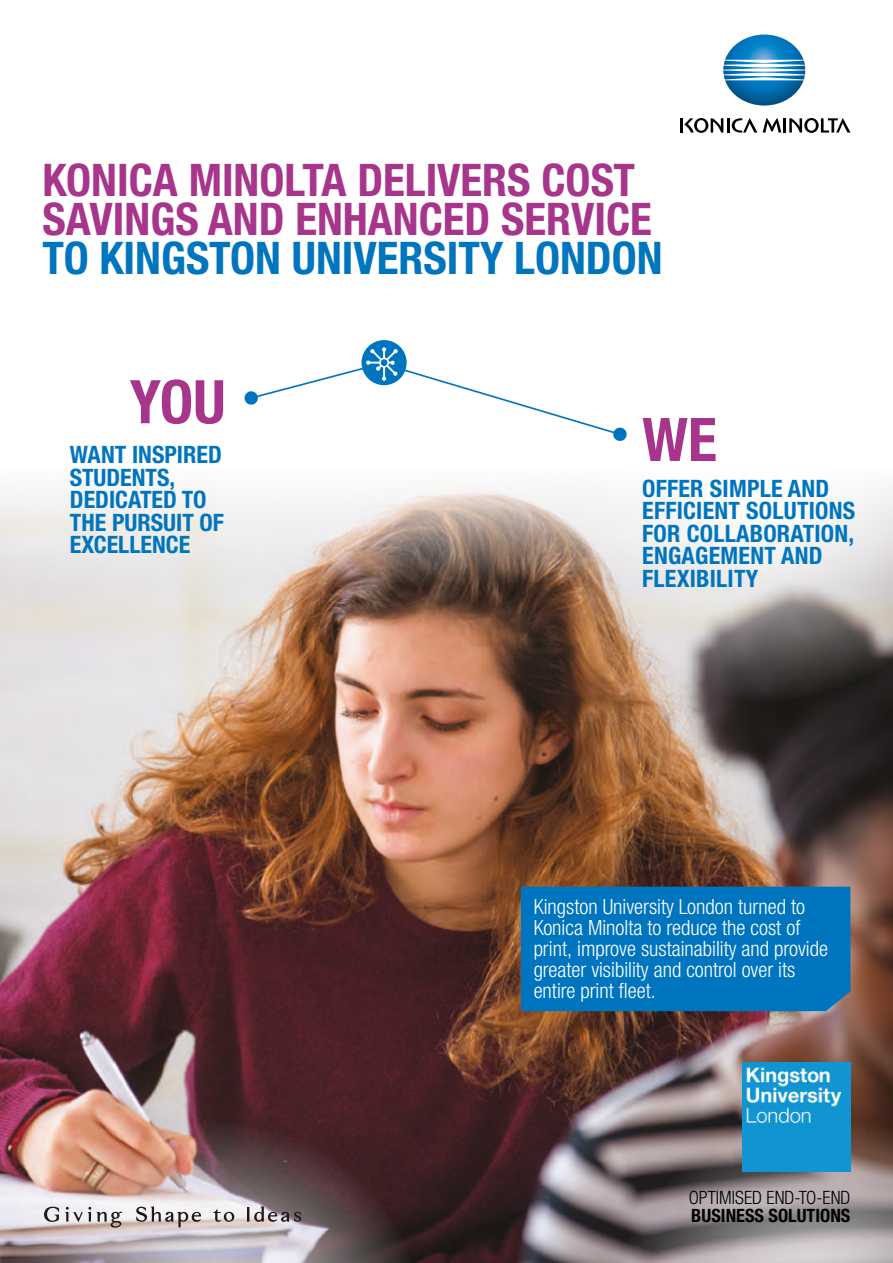
<style>
.page{position:relative;width:893px;height:1263px;background:#fff}
.page>*{position:absolute;margin:0;border:0;box-sizing:border-box;transform-origin:0 0}
.t1{font:700 condensed 60.15px "Helvetica Neue LTW1 G";color:#a7358b}
.t2{font:700 condensed 45px/39px "Helvetica Neue LTW1 G";color:#a7358b}
.t3{font:700 condensed 45px "Helvetica Neue LTW1 G";color:#0075bf}
.t4{font:700 condensed 24px/22.5px "Helvetica Neue LTW1 G";letter-spacing:.01em;color:#0075bf}
.t5{font:300 condensed 21px/21px "Helvetica Neue LTW1 G";color:#fff}
.t6{font:300 condensed 18.3px "Helvetica Neue LTW1 G";color:#000}
.t7{font:700 condensed 18.3px "Helvetica Neue LTW1 G";color:#000}
</style>
<div class="page">
<img style="left:0;top:583px;width:893px;height:680px">
<svg style="left:0;top:488px;width:552px;height:95px"></svg>
<svg style="left:552px;top:490px;width:341px;height:212px"></svg>
<img style="left:0;top:1120px;width:426px;height:143px">
<svg style="left:606px;top:1116px;width:287px;height:147px;background:#8a8182"></svg>
<div style="left:362px;top:340px;width:45px;height:45px;background:#0075bf;border-radius:50%"></div>
<svg style="left:244px;top:347px;width:383px;height:94px"></svg>
<div style="left:521px;top:887px;width:329px;height:124px;background:#0075bf"></div>
<img style="left:742px;top:1063px;width:108px;height:108px">
<svg style="left:136px;top:1206px;width:65px;height:21px"></svg>
<svg style="left:247px;top:1206px;width:54px;height:16px"></svg>
<svg style="left:44px;top:1207px;width:15px;height:15px"></svg>
<svg style="left:65px;top:1207px;width:57px;height:20px"></svg>
<svg style="left:213px;top:1209px;width:21px;height:13px"></svg>
<img style="left:723px;top:35px;width:82px;height:71px">
<hr style="left:680px;top:118px;width:3px;height:15px;background:#000">
<hr style="left:783px;top:118px;width:3px;height:15px;background:#000">
<svg style="left:684px;top:118px;width:73px;height:15px"></svg>
<svg style="left:789px;top:118px;width:61px;height:15px"></svg>
<svg style="left:763px;top:118px;width:18px;height:15px"></svg>
<h2 class="t2" style="left:43px;top:161px;width:611px">KONICA MINOLTA DELIVERS COST<br>SAVINGS AND ENHANCED SERVICE</h2>
<h2 class="t3" style="left:43px;top:231px;width:622px">TO KINGSTON UNIVERSITY LONDON</h2>
<h1 class="t1" style="left:130px;top:366px;width:97px">YOU</h1>
<p class="t4" style="left:70px;top:443px;width:156px">WANT INSPIRED<br>STUDENTS,<br>DEDICATED TO<br>THE PURSUIT OF<br>EXCELLENCE</p>
<h1 class="t1" style="left:642px;top:404px;width:76px">WE</h1>
<p class="t4" style="left:642px;top:477px;width:215px">OFFER SIMPLE AND<br>EFFICIENT SOLUTIONS<br>FOR COLLABORATION,<br>ENGAGEMENT AND<br>FLEXIBILITY</p>
<p class="t5" style="left:534px;top:897px;width:296px">Kingston University London turned to Konica Minolta to reduce the cost of print, improve sustainability and provide greater visibility and control over its entire print fleet.</p>
<p class="t6" style="left:689px;top:1186px;width:163px">OPTIMISED END-TO-END</p>
<p class="t7" style="left:691px;top:1204px;width:161px">BUSINESS SOLUTIONS</p>
</div>
